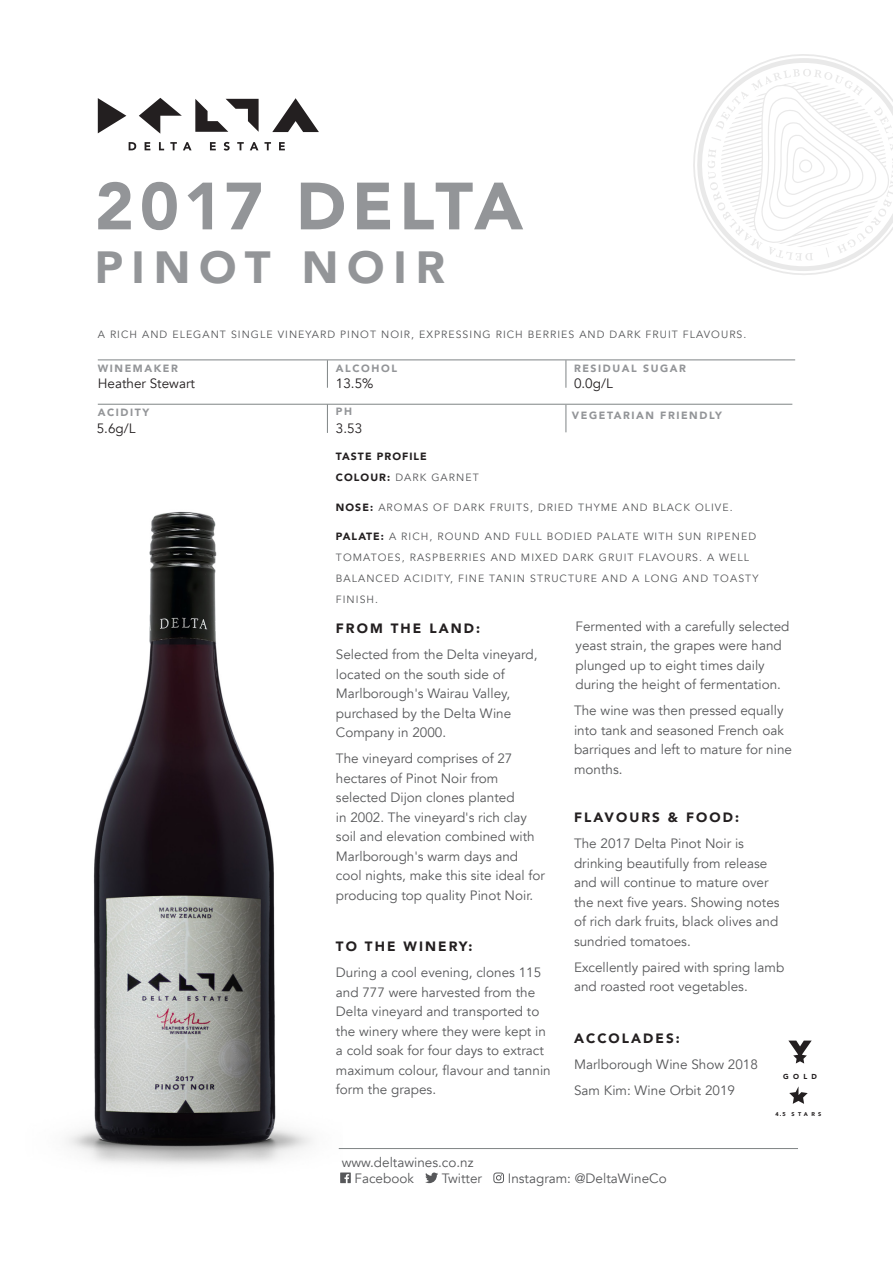
<style>
.page{position:relative;width:893px;height:1263px;background:#fff}
.page>*{position:absolute;margin:0;border:0;box-sizing:border-box;transform-origin:0 0}
.t1{font:900 66px "Avenir";letter-spacing:.07em;color:#939598}
.t2{font:900 45px "Avenir";letter-spacing:.195em;color:#939598}
.t3{font:13.5px/19.5px "Avenir";color:#57585a}
.t4{font:900 13.5px "Avenir";letter-spacing:.15em;color:#231f20}
.t5{font:13.5px "Avenir";color:#231f20}
.t6{font:10.5px/21px "Avenir";letter-spacing:.1em;color:#57585a}
.t7{font:900 10.5px "Avenir";letter-spacing:.15em;color:#939598}
.t8{font:900 10.5px/21px "Avenir";letter-spacing:.1em;color:#231f20}
.t9{font:900 7.2px "Avenir";color:#231f20}
.t10{font:900 5.55px "Avenir";letter-spacing:.6em;color:#231f20}
.s1{font-weight:400;color:#57585a}
.s2{font-weight:900;color:#231f20}
</style>
<div class="page">
<svg style="left:776px;top:54px;width:56px;height:221px"></svg>
<svg style="left:693px;top:58px;width:200px;height:213px"></svg>
<img style="left:68px;top:511px;width:274px;height:673px">
<svg style="left:340px;top:1172px;width:11px;height:11px"></svg>
<svg style="left:425px;top:1172px;width:13px;height:11px"></svg>
<svg style="left:493px;top:1172px;width:11px;height:11px"></svg>
<hr style="left:339px;top:1148px;width:459px;height:1px;background:#7f8485">
<hr style="left:98px;top:404px;width:694px;height:1px;background:#7f8485">
<hr style="left:98px;top:359px;width:697px;height:1px;background:#7f8485">
<svg style="left:327px;top:404px;width:1px;height:29px"></svg>
<svg style="left:327px;top:360px;width:1px;height:28px"></svg>
<svg style="left:566px;top:360px;width:1px;height:28px"></svg>
<svg style="left:139px;top:98px;width:43px;height:36px"></svg>
<svg style="left:98px;top:98px;width:28px;height:35px"></svg>
<svg style="left:195px;top:99px;width:64px;height:33px"></svg>
<svg style="left:272px;top:98px;width:47px;height:34px"></svg>
<svg style="left:129px;top:142px;width:7px;height:8px"></svg>
<svg style="left:145px;top:142px;width:5px;height:8px"></svg>
<svg style="left:159px;top:142px;width:5px;height:8px"></svg>
<svg style="left:170px;top:142px;width:7px;height:8px"></svg>
<svg style="left:183px;top:142px;width:9px;height:8px"></svg>
<svg style="left:210px;top:142px;width:6px;height:8px"></svg>
<svg style="left:224px;top:142px;width:6px;height:9px"></svg>
<svg style="left:237px;top:142px;width:7px;height:8px"></svg>
<svg style="left:250px;top:142px;width:8px;height:8px"></svg>
<svg style="left:264px;top:142px;width:7px;height:8px"></svg>
<svg style="left:279px;top:142px;width:6px;height:8px"></svg>
<svg style="left:566px;top:405px;width:1px;height:27px"></svg>
<svg style="left:789px;top:1086px;width:19px;height:18px"></svg>
<svg style="left:788px;top:1040px;width:24px;height:23px"></svg>
<p class="t1" style="left:95px;top:150px;width:430px">2017 DELTA</p>
<p class="t2" style="left:95px;top:229px;width:351px">PINOT NOIR</p>
<p class="t6" style="left:98px;top:324px;width:650px">A RICH AND ELEGANT SINGLE VINEYARD PINOT NOIR, EXPRESSING RICH BERRIES AND DARK FRUIT FLAVOURS.</p>
<p class="t7" style="left:98px;top:359px;width:82px">WINEMAKER</p>
<p class="t7" style="left:98px;top:404px;width:53px">ACIDITY</p>
<p class="t5" style="left:98px;top:375px;width:99px">Heather Stewart</p>
<p class="t5" style="left:97px;top:420px;width:40px">5.6g/L</p>
<p class="t7" style="left:336px;top:359px;width:63px">ALCOHOL</p>
<p class="t7" style="left:336px;top:402px;width:18px">PH</p>
<p class="t5" style="left:336px;top:375px;width:39px">13.5%</p>
<p class="t5" style="left:336px;top:420px;width:28px">3.53</p>
<p class="t7" style="left:574px;top:359px;width:113px">RESIDUAL SUGAR</p>
<p class="t5" style="left:574px;top:375px;width:40px">0.0g/L</p>
<p class="t7" style="left:572px;top:406px;width:151px">VEGETARIAN FRIENDLY</p>
<p class="t8" style="left:336px;top:446px;width:144px">TASTE PROFILE<br>COLOUR: <span class="s1">DARK GARNET</span></p>
<p class="t6" style="left:336px;top:497px;width:398px"><span class="s2">NOSE:</span> AROMAS OF DARK FRUITS, DRIED THYME AND BLACK OLIVE.</p>
<p class="t6" style="left:336px;top:526px;width:424px"><span class="s2">PALATE:</span> A RICH, ROUND AND FULL BODIED PALATE WITH SUN RIPENED TOMATOES, RASPBERRIES AND MIXED DARK GRUIT FLAVOURS. A WELL BALANCED ACIDITY, FINE TANIN STRUCTURE AND A LONG AND TOASTY FINISH.</p>
<p class="t4" style="left:336px;top:617px;width:146px">FROM THE LAND:</p>
<p class="t3" style="left:336px;top:645px;width:203px">Selected from the Delta vineyard, located on the south side of<br>Marlborough's Wairau Valley, purchased by the Delta Wine<br>Company in 2000.</p>
<p class="t3" style="left:336px;top:749px;width:210px">The vineyard comprises of 27 hectares of Pinot Noir from selected Dijon clones planted<br>in 2002. The vineyard's rich clay soil and elevation combined with<br>Marlborough's warm days and cool nights, make this site ideal for producing top quality Pinot Noir.</p>
<p class="t4" style="left:336px;top:935px;width:138px">TO THE WINERY:</p>
<p class="t3" style="left:336px;top:963px;width:216px">During a cool evening, clones 115 and 777 were harvested from the<br>Delta vineyard and transported to the winery where they were kept in a cold soak for four days to extract maximum colour, flavour and tannin form the grapes.</p>
<p class="t3" style="left:576px;top:617px;width:215px">Fermented with a carefully selected yeast strain, the grapes were hand plunged up to eight times daily during the height of fermentation.</p>
<p class="t3" style="left:574px;top:701px;width:219px">The wine was then pressed equally into tank and seasoned French oak barriques and left to mature for nine months.</p>
<p class="t4" style="left:574px;top:806px;width:166px">FLAVOURS &amp; FOOD:</p>
<p class="t3" style="left:574px;top:834px;width:207px">The 2017 Delta Pinot Noir is drinking beautifully from release and will continue to mature over the next five years. Showing notes of rich dark fruits, black olives and sundried tomatoes.</p>
<p class="t3" style="left:574px;top:957px;width:212px">Excellently paired with spring lamb and roasted root vegetables.</p>
<p class="t4" style="left:574px;top:1027px;width:107px">ACCOLADES:</p>
<p class="t3" style="left:574px;top:1055px;width:185px">Marlborough Wine Show 2018</p>
<p class="t3" style="left:574px;top:1080px;width:163px">Sam Kim: Wine Orbit 2019</p>
<p class="t9" style="left:783px;top:1070px;width:35px">GOLD</p>
<p class="t10" style="left:776px;top:1109px;width:47px">4.5 STARS</p>
<p class="t3" style="left:342px;top:1152px;width:133px">www.deltawines.co.nz</p>
<p class="t3" style="left:355px;top:1169px;width:61px">Facebook</p>
<p class="t3" style="left:442px;top:1169px;width:42px">Twitter</p>
<p class="t3" style="left:508px;top:1169px;width:160px">Instagram: @DeltaWineCo</p>
</div>
